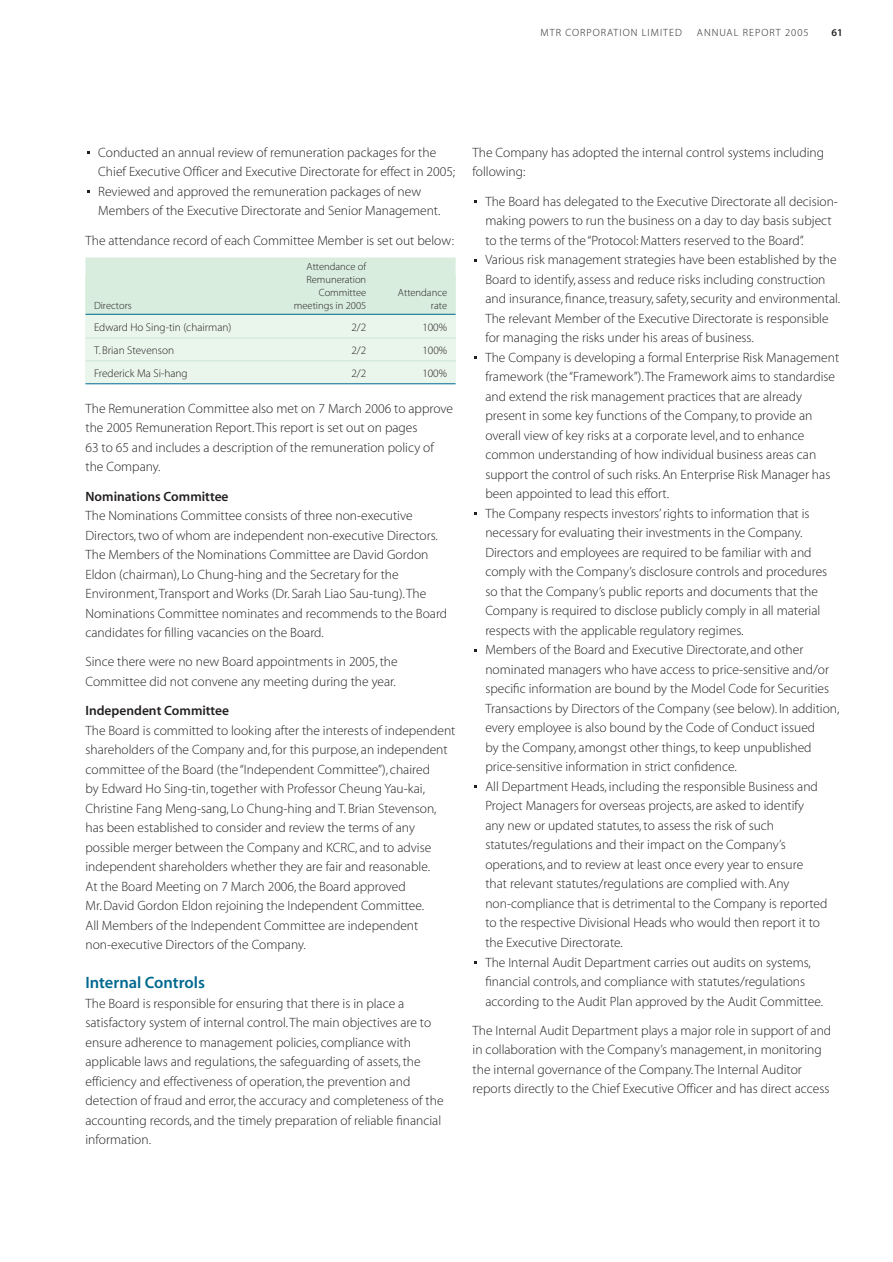
<style>
.page{position:relative;width:893px;height:1262px;background:#fff}
.page>*{position:absolute;margin:0;border:0;box-sizing:border-box;transform-origin:0 0}
.t1{font:16.5px "Myriad MM 565 600";color:#006890}
.t2{font:13.5px/19.5px "Myriad MM 215 600";color:#231f20}
.t3{font:13.5px "Myriad MM 565 600";color:#231f20}
.t4{font:11.25px "Myriad MM 215 600";color:#231f20}
.t5{font:10.5px/12.8px "Myriad MM 215 600";color:#231f20;text-align:right}
.t6{font:10.5px "Myriad MM 215 600";letter-spacing:.095em;color:#231f20}
.t7{font:10.5px "Myriad MM 565 600";color:#231f20}
</style>
<div class="page">
<div style="left:85px;top:275px;width:370px;height:109px;background:#eaf5ec"></div>
<div style="left:85px;top:257px;width:370px;height:57px;background:#d8eddd"></div>
<hr style="left:85px;top:314px;width:370px;height:1px;background:#006890">
<hr style="left:85px;top:338px;width:370px;height:1px;background:#cce7d3">
<hr style="left:85px;top:361px;width:370px;height:1px;background:#cce7d3">
<hr style="left:85px;top:383px;width:370px;height:1px;background:#006890">
<p class="t6" style="left:540px;top:28px;width:143px">MTR CORPORATION LIMITED</p>
<p class="t6" style="left:696px;top:28px;width:113px">ANNUAL REPORT 2005</p>
<p class="t7" style="left:831px;top:28px;width:13px">61</p>
<p class="t2" style="left:98px;top:144px;width:358px">Conducted an annual review of remuneration packages for the Chief Executive Officer and Executive Directorate for effect in 2005; Reviewed and approved the remuneration packages of new Members of the Executive Directorate and Senior Management.</p>
<p class="t2" style="left:85px;top:232px;width:370px">The attendance record of each Committee Member is set out below:</p>
<p class="t5" style="left:306px;top:261px;width:61px">Attendance of<br>Remuneration<br>Committee</p>
<p class="t5" style="left:398px;top:287px;width:51px">Attendance</p>
<p class="t5" style="left:94px;top:300px;width:39px">Directors</p>
<p class="t5" style="left:294px;top:300px;width:74px">meetings in 2005</p>
<p class="t5" style="left:431px;top:300px;width:18px">rate</p>
<p class="t4" style="left:94px;top:323px;width:139px">Edward Ho Sing-tin (chairman)</p>
<p class="t4" style="left:351px;top:323px;width:16px">2/2</p>
<p class="t4" style="left:422px;top:323px;width:26px">100%</p>
<p class="t4" style="left:94px;top:346px;width:82px">T. Brian Stevenson</p>
<p class="t4" style="left:351px;top:346px;width:16px">2/2</p>
<p class="t4" style="left:422px;top:346px;width:26px">100%</p>
<p class="t4" style="left:94px;top:369px;width:95px">Frederick Ma Si-hang</p>
<p class="t4" style="left:351px;top:369px;width:16px">2/2</p>
<p class="t4" style="left:422px;top:369px;width:26px">100%</p>
<p class="t2" style="left:85px;top:400px;width:369px">The Remuneration Committee also met on 7 March 2006 to approve the 2005 Remuneration Report.This report is set out on pages<br>63 to 65 and includes a description of the remuneration policy of the Company.</p>
<p class="t3" style="left:85px;top:491px;width:145px">Nominations Committee</p>
<p class="t2" style="left:85px;top:507px;width:363px">The Nominations Committee consists of three non-executive Directors, two of whom are independent non-executive Directors.<br>The Members of the Nominations Committee are David Gordon Eldon (chairman), Lo Chung-hing and the Secretary for the Environment,Transport and Works (Dr. Sarah Liao Sau-tung).The Nominations Committee nominates and recommends to the Board candidates for filling vacancies on the Board.</p>
<p class="t2" style="left:85px;top:653px;width:313px">Since there were no new Board appointments in 2005, the<br>Committee did not convene any meeting during the year.</p>
<p class="t3" style="left:85px;top:705px;width:145px">Independent Committee</p>
<p class="t2" style="left:85px;top:721px;width:371px">The Board is committed to looking after the interests of independent shareholders of the Company and, for this purpose, an independent committee of the Board (the “Independent Committee”), chaired<br>by Edward Ho Sing-tin, together with Professor Cheung Yau-kai, Christine Fang Meng-sang, Lo Chung-hing and T. Brian Stevenson, has been established to consider and review the terms of any possible merger between the Company and KCRC, and to advise independent shareholders whether they are fair and reasonable.<br>At the Board Meeting on 7 March 2006, the Board approved<br>Mr. David Gordon Eldon rejoining the Independent Committee.<br>All Members of the Independent Committee are independent non-executive Directors of the Company.</p>
<p class="t1" style="left:85px;top:976px;width:121px">Internal Controls</p>
<p class="t2" style="left:85px;top:994px;width:359px">The Board is responsible for ensuring that there is in place a satisfactory system of internal control.The main objectives are to ensure adherence to management policies, compliance with applicable laws and regulations, the safeguarding of assets, the efficiency and effectiveness of operation, the prevention and detection of fraud and error, the accuracy and completeness of the accounting records, and the timely preparation of reliable financial information.</p>
<p class="t2" style="left:472px;top:144px;width:353px">The Company has adopted the internal control systems including following:</p>
<p class="t2" style="left:485px;top:193px;width:356px">The Board has delegated to the Executive Directorate all decision&shy;making powers to run the business on a day to day basis subject to the terms of the “Protocol: Matters reserved to the Board”.<br>Various risk management strategies have been established by the Board to identify, assess and reduce risks including construction and insurance, finance, treasury, safety, security and environmental.<br>The relevant Member of the Executive Directorate is responsible for managing the risks under his areas of business.<br>The Company is developing a formal Enterprise Risk Management framework (the “Framework”).The Framework aims to standardise and extend the risk management practices that are already present in some key functions of the Company, to provide an overall view of key risks at a corporate level, and to enhance common understanding of how individual business areas can support the control of such risks. An Enterprise Risk Manager has been appointed to lead this effort.<br>The Company respects investors’ rights to information that is necessary for evaluating their investments in the Company.<br>Directors and employees are required to be familiar with and comply with the Company’s disclosure controls and procedures so that the Company’s public reports and documents that the Company is required to disclose publicly comply in all material respects with the applicable regulatory regimes.<br>Members of the Board and Executive Directorate, and other nominated managers who have access to price-sensitive and/or specific information are bound by the Model Code for Securities Transactions by Directors of the Company (see below). In addition, every employee is also bound by the Code of Conduct issued<br>by the Company, amongst other things, to keep unpublished price-sensitive information in strict confidence.<br>All Department Heads, including the responsible Business and Project Managers for overseas projects, are asked to identify<br>any new or updated statutes, to assess the risk of such statutes/regulations and their impact on the Company’s operations, and to review at least once every year to ensure<br>that relevant statutes/regulations are complied with. Any non-compliance that is detrimental to the Company is reported to the respective Divisional Heads who would then report it to the Executive Directorate.<br>The Internal Audit Department carries out audits on systems, financial controls, and compliance with statutes/regulations according to the Audit Plan approved by the Audit Committee.</p>
<p class="t2" style="left:472px;top:1021px;width:360px">The Internal Audit Department plays a major role in support of and in collaboration with the Company’s management, in monitoring the internal governance of the Company.The Internal Auditor reports directly to the Chief Executive Officer and has direct access</p>
</div>
